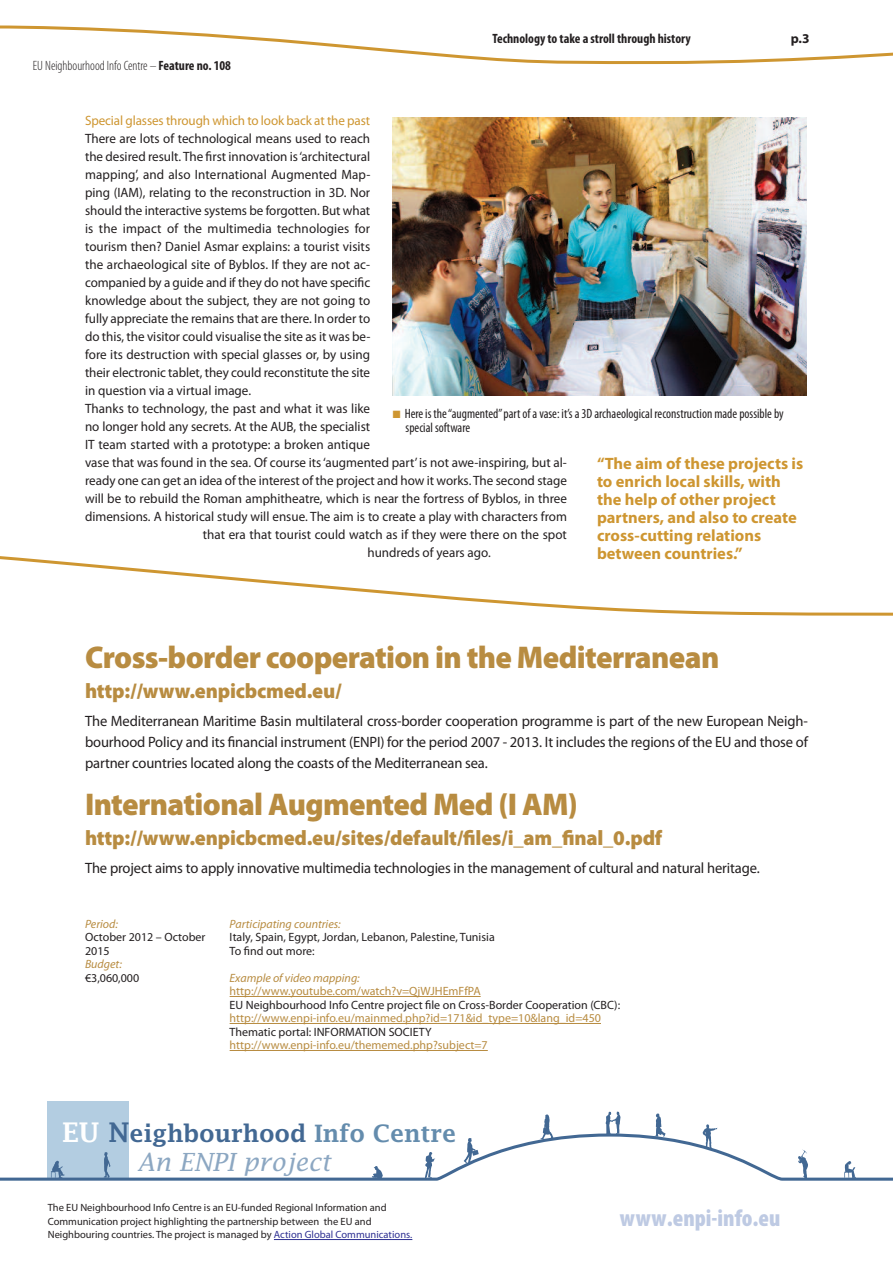
<style>
.page{position:relative;width:893px;height:1263px;background:#fff}
.page>*{position:absolute;margin:0;border:0;box-sizing:border-box;transform-origin:0 0}
.t1{font:900 31.5px "Myriad Pro";letter-spacing:-.02em;color:#b88c41}
.t2{font:italic 25.05px "Lucida Fax";color:#8ca7c2}
.t3{font:600 24px "Lucida Fax";letter-spacing:-.005em;color:#426893}
.t4{font:900 condensed 23.85px "Myriad Pro";color:#becae3}
.t5{font:900 21px "Myriad Pro";letter-spacing:-.01em;color:#b88c41}
.t6{font:700 16.5px/18px "Myriad Pro";color:#ce9631}
.t7{font:15px/21px "Myriad Pro";letter-spacing:-.01em;color:#231f20;text-align:justify}
.t8{font:13.5px "Myriad Pro";color:#231f20}
.t9{font:condensed 13.5px/13.5px "Myriad Pro";color:#231f20}
.t10{font:13.5px "Myriad Pro";letter-spacing:-.01em;color:#ce9631}
.t11{font:300 condensed 13.5px "Myriad Pro";color:#231f20}
.t12{font:700 condensed 13.5px "Myriad Pro";color:#231f20}
.t13{font:700 13.5px "Myriad Pro";color:#231f20}
.t14{font:12px/13.5px "Myriad Pro";color:#231f20}
.t15{font:12px "Myriad Pro";color:#b88c41}
.t16{font:italic 12px "Myriad Pro";color:#b88c41}
.t17{font:10.5px/13.5px "Myriad Pro";color:#231f20}
.s1{font-weight:700}
.s2{color:#ce9631}
.s3{font-size:27px;color:#fff}
.s4{font-size:27px}
.s5{color:#648cad}
.s6{color:#2e3092}
</style>
<div class="page">
<svg style="left:0;top:25px;width:893px;height:39px"></svg>
<hr style="left:274px;top:1239px;width:138px;height:1px;background:#2e3092">
<div style="left:47px;top:1101px;width:82px;height:78px;background:#b3cde1"></div>
<svg style="left:0;top:1111px;width:893px;height:70px"></svg>
<svg style="left:0;top:556px;width:893px;height:60px"></svg>
<hr style="left:230px;top:996px;width:251px;height:1px;background:#b88c41">
<hr style="left:230px;top:1023px;width:371px;height:1px;background:#b88c41">
<hr style="left:230px;top:1050px;width:258px;height:1px;background:#b88c41">
<img style="left:393px;top:117px;width:414px;height:278px">
<p class="t11" style="left:33px;top:60px;width:200px">EU Neighbourhood Info Centre – <span class="s1">Feature no. 108</span></p>
<p class="t12" style="left:492px;top:33px;width:200px">Technology to take a stroll through history</p>
<p class="t13" style="left:791px;top:33px;width:20px">p.3</p>
<p class="t10" style="left:85px;top:115px;width:287px">Special glasses through which to look back at the past</p>
<p class="t8" style="left:85px;top:133px;width:287px">There are lots of technological means used to reach</p>
<p class="t8" style="left:85px;top:151px;width:287px">the desired result. The first innovation is‘architectural</p>
<p class="t8" style="left:85px;top:169px;width:287px">mapping’, and also International Augmented Map-</p>
<p class="t8" style="left:85px;top:187px;width:287px">ping (IAM), relating to the reconstruction in 3D. Nor</p>
<p class="t8" style="left:85px;top:205px;width:287px">should the interactive systems be forgotten. But what</p>
<p class="t8" style="left:85px;top:223px;width:287px">is the impact of the multimedia technologies for</p>
<p class="t8" style="left:85px;top:241px;width:287px">tourism then? Daniel Asmar explains: a tourist visits</p>
<p class="t8" style="left:85px;top:259px;width:287px">the archaeological site of Byblos. If they are not ac-</p>
<p class="t8" style="left:85px;top:277px;width:287px">companied by a guide and if they do not have specific</p>
<p class="t8" style="left:85px;top:295px;width:287px">knowledge about the subject, they are not going to</p>
<p class="t8" style="left:85px;top:313px;width:287px">fully appreciate the remains that are there. In order to</p>
<p class="t8" style="left:85px;top:331px;width:287px">do this, the visitor could visualise the site as it was be-</p>
<p class="t8" style="left:85px;top:349px;width:287px">fore its destruction with special glasses or, by using</p>
<p class="t8" style="left:85px;top:367px;width:287px">their electronic tablet, they could reconstitute the site</p>
<p class="t8" style="left:85px;top:385px;width:168px">in question via a virtual image.</p>
<p class="t8" style="left:85px;top:403px;width:287px">Thanks to technology, the past and what it was like</p>
<p class="t8" style="left:85px;top:421px;width:287px">no longer hold any secrets. At the AUB, the specialist</p>
<p class="t8" style="left:85px;top:439px;width:287px">IT team started with a prototype: a broken antique</p>
<p class="t8" style="left:85px;top:457px;width:483px">vase that was found in the sea. Of course its‘augmented part’ is not awe-inspiring, but al-</p>
<p class="t8" style="left:85px;top:475px;width:483px">ready one can get an idea of the interest of the project and how it works. The second stage</p>
<p class="t8" style="left:85px;top:493px;width:483px">will be to rebuild the Roman amphitheatre, which is near the fortress of Byblos, in three</p>
<p class="t8" style="left:85px;top:511px;width:483px">dimensions. A historical study will ensue. The aim is to create a play with characters from</p>
<p class="t8" style="left:203px;top:529px;width:366px">that era that tourist could watch as if they were there on the spot</p>
<p class="t8" style="left:367px;top:547px;width:125px">hundreds of years ago.</p>
<p class="t9" style="left:406px;top:408px;width:380px;text-indent:-13px"><span class="s2">■</span> Here is the“augmented”part of a vase: it’s a 3D archaeological reconstruction made possible by special software</p>
<p class="t6" style="left:597px;top:456px;width:208px">“The aim of these projects is to enrich local skills, with the help of other project partners, and also to create cross-cutting relations between countries.”</p>
<h1 class="t1" style="left:85px;top:645px;width:636px">Cross-border cooperation in the Mediterranean</h1>
<h3 class="t5" style="left:85px;top:683px;width:258px">http://www.enpicbcmed.eu/</h3>
<p class="t7" style="left:85px;top:712px;width:724px">The Mediterranean Maritime Basin multilateral cross-border cooperation programme is part of the new European Neigh&shy;bourhood Policy and its financial instrument (ENPI) for the period 2007 - 2013. It includes the regions of the EU and those of partner countries located along the coasts of the Mediterranean sea.</p>
<h1 class="t1" style="left:85px;top:792px;width:494px">International Augmented Med (I AM)</h1>
<h3 class="t5" style="left:85px;top:830px;width:579px">http://www.enpicbcmed.eu/sites/default/files/i_am_final_0.pdf</h3>
<p class="t7" style="left:85px;top:859px;width:676px">The project aims to apply innovative multimedia technologies in the management of cultural and natural heritage.</p>
<p class="t16" style="left:85px;top:919px;width:34px">Period:</p>
<p class="t14" style="left:85px;top:931px;width:122px">October 2012 – October<br>2015</p>
<p class="t16" style="left:85px;top:959px;width:38px">Budget:</p>
<p class="t14" style="left:85px;top:972px;width:56px">€3,060,000</p>
<p class="t16" style="left:230px;top:919px;width:113px">Participating countries:</p>
<p class="t14" style="left:230px;top:931px;width:267px">Italy, Spain, Egypt, Jordan, Lebanon, Palestine, Tunisia<br>To find out more:</p>
<p class="t16" style="left:230px;top:973px;width:132px">Example of video mapping:</p>
<p class="t15" style="left:230px;top:986px;width:253px">http://www.youtube.com/watch?v=QjWJHEmFfPA</p>
<p class="t14" style="left:230px;top:999px;width:392px">EU Neighbourhood Info Centre project file on Cross-Border Cooperation (CBC):</p>
<p class="t15" style="left:230px;top:1013px;width:373px">http://www.enpi-info.eu/mainmed.php?id=171&amp;id_type=10&amp;lang_id=450</p>
<p class="t14" style="left:230px;top:1026px;width:203px">Thematic portal: INFORMATION SOCIETY</p>
<p class="t15" style="left:230px;top:1040px;width:260px">http://www.enpi-info.eu/thememed.php?subject=7</p>
<h3 class="t3" style="left:62px;top:1120px;width:396px"><span class="s3">EU</span> <span class="s4">N</span>eighbourhood <span class="s5">Info Centre</span></h3>
<h2 class="t2" style="left:137px;top:1147px;width:195px">An ENPI project</h2>
<p class="t17" style="left:48px;top:1202px;width:366px">The EU Neighbourhood Info Centre is an EU-funded Regional Information and<br>Communication project highlighting the partnership between the EU and<br>Neighbouring countries. The project is managed by <span class="s6">Action Global Communications.</span></p>
<h3 class="t4" style="left:620px;top:1209px;width:162px">www.enpi-info.eu</h3>
</div>
